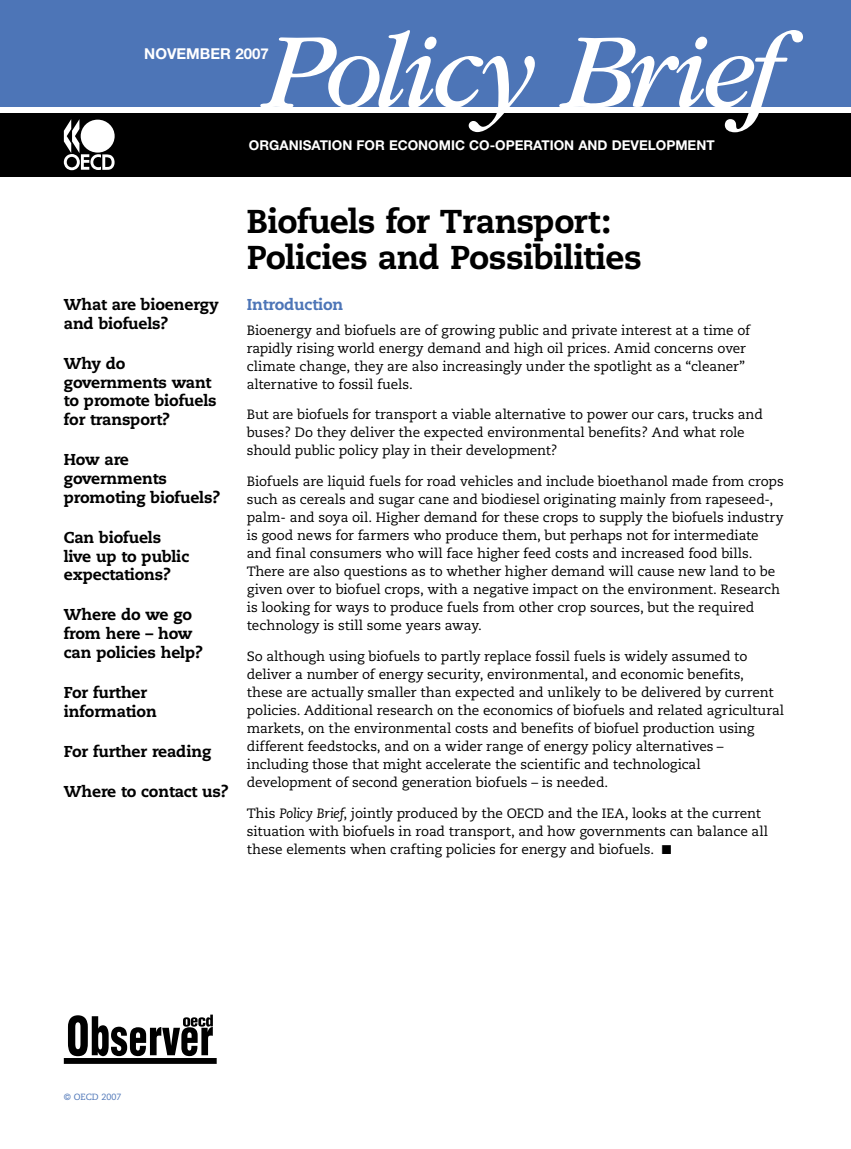
<style>
.page{position:relative;width:851px;height:1149px;background:#fff}
.page>*{position:absolute;margin:0;border:0;box-sizing:border-box;transform-origin:0 0}
.t1{font:italic 111px "ITC Garamond Std";letter-spacing:-.055em;color:#fff}
._01_Heading_1{font:800 33px/36px "Caecilia";letter-spacing:-.02em;color:#000}
._99_ToC{font:800 15.75px/18.8px "Caecilia";letter-spacing:-.01em;color:#000}
._01_Heading_2{font:800 15.75px "Caecilia";letter-spacing:-.01em;color:#4d75b7}
.t2{font:700 15px "Helvetica Neue LT Std";color:#fff}
._00_Body{font:13.5px/18px "Caecilia";letter-spacing:-.01em;color:#000}
.t3{font:700 13.5px "Helvetica Neue LT Std";color:#fff}
.t4{font:9px "Caecilia";color:#4d75b7}
.s1{font-style:italic}
</style>
<div class="page">
<div style="left:0;top:113px;width:850px;height:63px;background:#000"></div>
<div style="left:0;top:0;width:850px;height:106px;background:#4d75b7"></div>
<div style="left:64px;top:1057px;width:153px;height:6px;background:#000"></div>
<svg style="left:68px;top:1014px;width:145px;height:41px"></svg>
<svg style="left:64px;top:119px;width:50px;height:51px"></svg>
<div style="left:81px;top:120px;width:34px;height:32px;background:#fff;border-radius:50%"></div>
<p class="t1" style="left:263px;top:11px;width:521px">Policy Brief</p>
<p class="t2" style="left:144px;top:44px;width:126px">NOVEMBER 2007</p>
<p class="t3" style="left:249px;top:136px;width:467px">ORGANISATION FOR ECONOMIC CO-OPERATION AND DEVELOPMENT</p>
<p class="_99_ToC" style="left:64px;top:295px;width:156px">What are bioenergy and biofuels?</p>
<p class="_99_ToC" style="left:64px;top:354px;width:154px">Why do governments want to promote biofuels for transport?</p>
<p class="_99_ToC" style="left:64px;top:450px;width:157px">How are governments promoting biofuels?</p>
<p class="_99_ToC" style="left:64px;top:528px;width:127px">Can biofuels live up to public expectations?</p>
<p class="_99_ToC" style="left:64px;top:605px;width:140px">Where do we go from here – how can policies help?</p>
<p class="_99_ToC" style="left:64px;top:683px;width:94px">For further information</p>
<p class="_99_ToC" style="left:64px;top:741px;width:149px">For further reading</p>
<p class="_99_ToC" style="left:64px;top:781px;width:166px">Where to contact us?</p>
<p class="_01_Heading_1" style="left:247px;top:203px;width:396px">Biofuels for Transport:<br>Policies and Possibilities</p>
<p class="_01_Heading_2" style="left:247px;top:295px;width:98px">Introduction</p>
<p class="_00_Body" style="left:247px;top:321px;width:505px">Bioenergy and biofuels are of growing public and private interest at a time of rapidly rising world energy demand and high oil prices. Amid concerns over climate change, they are also increasingly under the spotlight as a “cleaner” alternative to fossil fuels.</p>
<p class="_00_Body" style="left:247px;top:406px;width:517px">But are biofuels for transport a viable alternative to power our cars, trucks and buses? Do they deliver the expected environmental benefits? And what role should public policy play in their development?</p>
<p class="_00_Body" style="left:247px;top:472px;width:538px">Biofuels are liquid fuels for road vehicles and include bioethanol made from crops such as cereals and sugar cane and biodiesel originating mainly from rapeseed-, palm- and soya oil. Higher demand for these crops to supply the biofuels industry is good news for farmers who produce them, but perhaps not for intermediate and final consumers who will face higher feed costs and increased food bills.<br>There are also questions as to whether higher demand will cause new land to be given over to biofuel crops, with a negative impact on the environment. Research is looking for ways to produce fuels from other crop sources, but the required technology is still some years away.</p>
<p class="_00_Body" style="left:247px;top:647px;width:539px">So although using biofuels to partly replace fossil fuels is widely assumed to deliver a number of energy security, environmental, and economic benefits,<br>these are actually smaller than expected and unlikely to be delivered by current policies. Additional research on the economics of biofuels and related agricultural markets, on the environmental costs and benefits of biofuel production using different feedstocks, and on a wider range of energy policy alternatives – including those that might accelerate the scientific and technological development of second generation biofuels – is needed.</p>
<p class="_00_Body" style="left:247px;top:804px;width:522px">This <span class="s1">Policy Brief</span>, jointly produced by the OECD and the IEA, looks at the current situation with biofuels in road transport, and how governments can balance all these elements when crafting policies for energy and biofuels. ■</p>
<p class="t4" style="left:64px;top:1091px;width:59px">© OECD 2007</p>
</div>
